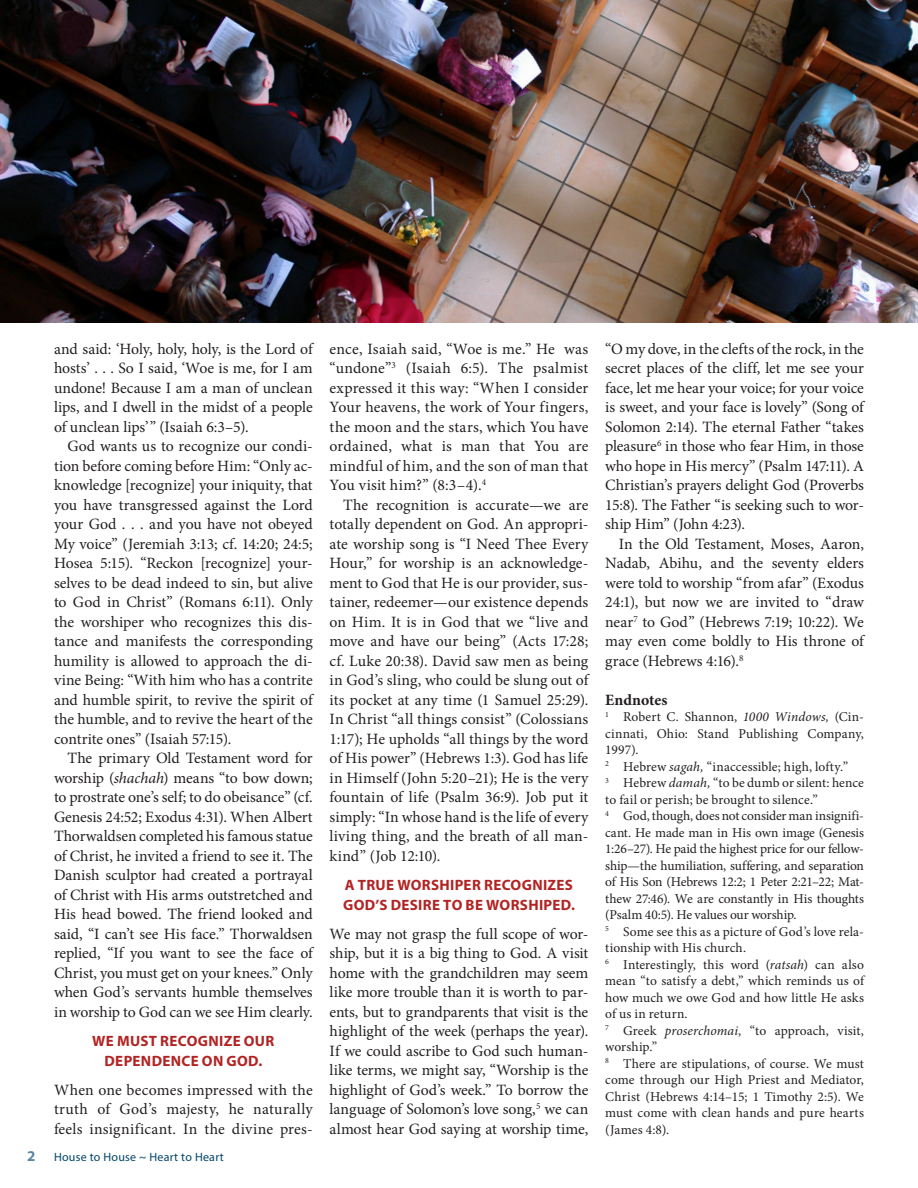
<style>
.page{position:relative;width:918px;height:1188px;background:#fff}
.page>*{position:absolute;margin:0;border:0;box-sizing:border-box;transform-origin:0 0}
.Body_Serif{font:15.75px/19.5px "Minion Pro";color:#231f20;text-align:justify}
.Body_Serif-2{font:700 15.75px "Minion Pro";letter-spacing:-.005em;color:#231f20}
.Main_Article_Heading{font:700 15px/19.5px "Myriad Pro";letter-spacing:.025em;color:#b22423;text-align:center}
.Body_Serif-3{font:13.5px/16.5px "Minion Pro";letter-spacing:.005em;color:#231f20;text-align:justify}
.t1{font:12px "Myriad Pro";letter-spacing:.02em;color:#00446a}
.s1{font-style:italic}
.s2{font-weight:700;font-size:15px;color:#5c87a1}
</style>
<div class="page">
<img style="left:0;top:0;width:918px;height:323px">
<p class="Body_Serif" style="left:54px;top:339px;width:260px">and said: ‘Holy, holy, holy, is the Lord of hosts’ . . . So I said, ‘Woe is me, for I am undone! Because I am a man of unclean lips, and I dwell in the midst of a people of unclean lips’” (Isaiah 6:3–5).</p>
<p class="Body_Serif" style="left:54px;top:437px;width:260px;text-indent:14px">God wants us to recognize our condi&shy;tion before coming before Him: “Only ac&shy;knowledge [recognize] your iniquity, that you have transgressed against the Lord your God . . . and you have not obeyed My voice” (Jeremiah 3:13; cf. 14:20; 24:5; Hosea 5:15). “Reckon [recognize] your&shy;selves to be dead indeed to sin, but alive to God in Christ” (Romans 6:11). Only the worshiper who recognizes this dis&shy;tance and manifests the corresponding humility is allowed to approach the di&shy;vine Being: “With him who has a contrite and humble spirit, to revive the spirit of the humble, and to revive the heart of the contrite ones” (Isaiah 57:15).</p>
<p class="Body_Serif" style="left:54px;top:749px;width:260px;text-indent:14px">The primary Old Testament word for worship (<span class="s1">shachah</span>) means “to bow down; to prostrate one’s self; to do obeisance” (cf.<br>Genesis 24:52; Exodus 4:31). When Albert Thorwaldsen completed his famous statue of Christ, he invited a friend to see it. The Danish sculptor had created a portrayal of Christ with His arms outstretched and His head bowed. The friend looked and said, “I can’t see His face.” Thorwaldsen replied, “If you want to see the face of Christ, you must get on your knees.” Only when God’s servants humble themselves in worship to God can we see Him clearly.</p>
<p class="Main_Article_Heading" style="left:92px;top:1031px;width:184px">WE MUST RECOGNIZE OUR<br>DEPENDENCE ON GOD.</p>
<p class="Body_Serif" style="left:54px;top:1080px;width:260px">When one becomes impressed with the truth of God’s majesty, he naturally feels insignificant. In the divine pres-</p>
<p class="t1" style="left:27px;top:1150px;width:198px"><span class="s2">2</span> House to House ~ Heart to Heart</p>
<p class="Body_Serif" style="left:330px;top:339px;width:260px">ence, Isaiah said, “Woe is me.” He was “undone”<sup>3</sup> (Isaiah 6:5). The psalmist expressed it this way: “When I consider Your heavens, the work of Your fingers, the moon and the stars, which You have ordained, what is man that You are mindful of him, and the son of man that You visit him?” (8:3–4).<sup>4</sup></p>
<p class="Body_Serif" style="left:330px;top:495px;width:260px;text-indent:14px">The recognition is accurate—we are totally dependent on God. An appropri&shy;ate worship song is “I Need Thee Every Hour,” for worship is an acknowledge&shy;ment to God that He is our provider, sus&shy;tainer, redeemer—our existence depends on Him. It is in God that we “live and move and have our being” (Acts 17:28; cf. Luke 20:38). David saw men as being in God’s sling, who could be slung out of its pocket at any time (1 Samuel 25:29).<br>In Christ “all things consist” (Colossians 1:17); He upholds “all things by the word of His power” (Hebrews 1:3). God has life in Himself (John 5:20–21); He is the very fountain of life (Psalm 36:9). Job put it simply: “In whose hand is the life of every living thing, and the breath of all man&shy;kind” (Job 12:10).</p>
<p class="Main_Article_Heading" style="left:343px;top:875px;width:233px;text-align:left">A TRUE WORSHIPER RECOGNIZES<br>GOD’S DESIRE TO BE WORSHIPED.</p>
<p class="Body_Serif" style="left:330px;top:924px;width:260px">We may not grasp the full scope of wor&shy;ship, but it is a big thing to God. A visit home with the grandchildren may seem like more trouble than it is worth to par&shy;ents, but to grandparents that visit is the highlight of the week (perhaps the year).<br>If we could ascribe to God such human&shy;like terms, we might say, “Worship is the highlight of God’s week.” To borrow the language of Solomon’s love song,<sup>5</sup> we can almost hear God saying at worship time,</p>
<p class="Body_Serif" style="left:605px;top:339px;width:260px">“O my dove, in the clefts of the rock, in the secret places of the cliff, let me see your face, let me hear your voice; for your voice is sweet, and your face is lovely” (Song of Solomon 2:14). The eternal Father “takes pleasure<sup>6</sup> in those who fear Him, in those who hope in His mercy” (Psalm 147:11). A Christian’s prayers delight God (Proverbs 15:8). The Father “is seeking such to wor&shy;ship Him” (John 4:23).</p>
<p class="Body_Serif" style="left:605px;top:534px;width:260px;text-indent:14px">In the Old Testament, Moses, Aaron, Nadab, Abihu, and the seventy elders were told to worship “from afar” (Exodus 24:1), but now we are invited to “draw near<sup>7</sup> to God” (Hebrews 7:19; 10:22). We may even come boldly to His throne of grace (Hebrews 4:16).<sup>8</sup></p>
<p class="Body_Serif-2" style="left:605px;top:689px;width:64px">Endnotes</p>
<p class="Body_Serif-3" style="left:605px;top:709px;width:260px"><sup>1</sup> Robert C. Shannon, <span class="s1">1000 Windows,</span> (Cin&shy;cinnati, Ohio: Stand Publishing Company, 1997).</p>
<p class="Body_Serif-3" style="left:605px;top:758px;width:244px"><sup>2</sup> Hebrew <span class="s1">sagah,</span> “inaccessible; high, lofty.”</p>
<p class="Body_Serif-3" style="left:605px;top:775px;width:260px"><sup>3</sup> Hebrew <span class="s1">damah,</span> “to be dumb or silent: hence to fail or perish; be brought to silence.”</p>
<p class="Body_Serif-3" style="left:605px;top:808px;width:260px"><sup>4</sup> God, though, does not consider man insignifi&shy;cant. He made man in His own image (Genesis 1:26–27). He paid the highest price for our fellow&shy;ship—the humiliation, suffering, and separation of His Son (Hebrews 12:2; 1 Peter 2:21–22; Mat&shy;thew 27:46). We are constantly in His thoughts (Psalm 40:5). He values our worship.</p>
<p class="Body_Serif-3" style="left:605px;top:923px;width:260px"><sup>5</sup> Some see this as a picture of God’s love rela&shy;tionship with His church.</p>
<p class="Body_Serif-3" style="left:605px;top:956px;width:260px"><sup>6</sup> Interestingly, this word (<span class="s1">ratsah</span>) can also mean “to satisfy a debt,” which reminds us of how much we owe God and how little He asks of us in return.</p>
<p class="Body_Serif-3" style="left:605px;top:1022px;width:260px"><sup>7</sup> Greek <span class="s1">proserchomai</span>, “to approach, visit, worship.”</p>
<p class="Body_Serif-3" style="left:605px;top:1055px;width:260px"><sup>8</sup> There are stipulations, of course. We must come through our High Priest and Mediator, Christ (Hebrews 4:14–15; 1 Timothy 2:5). We must come with clean hands and pure hearts (James 4:8).</p>
</div>
